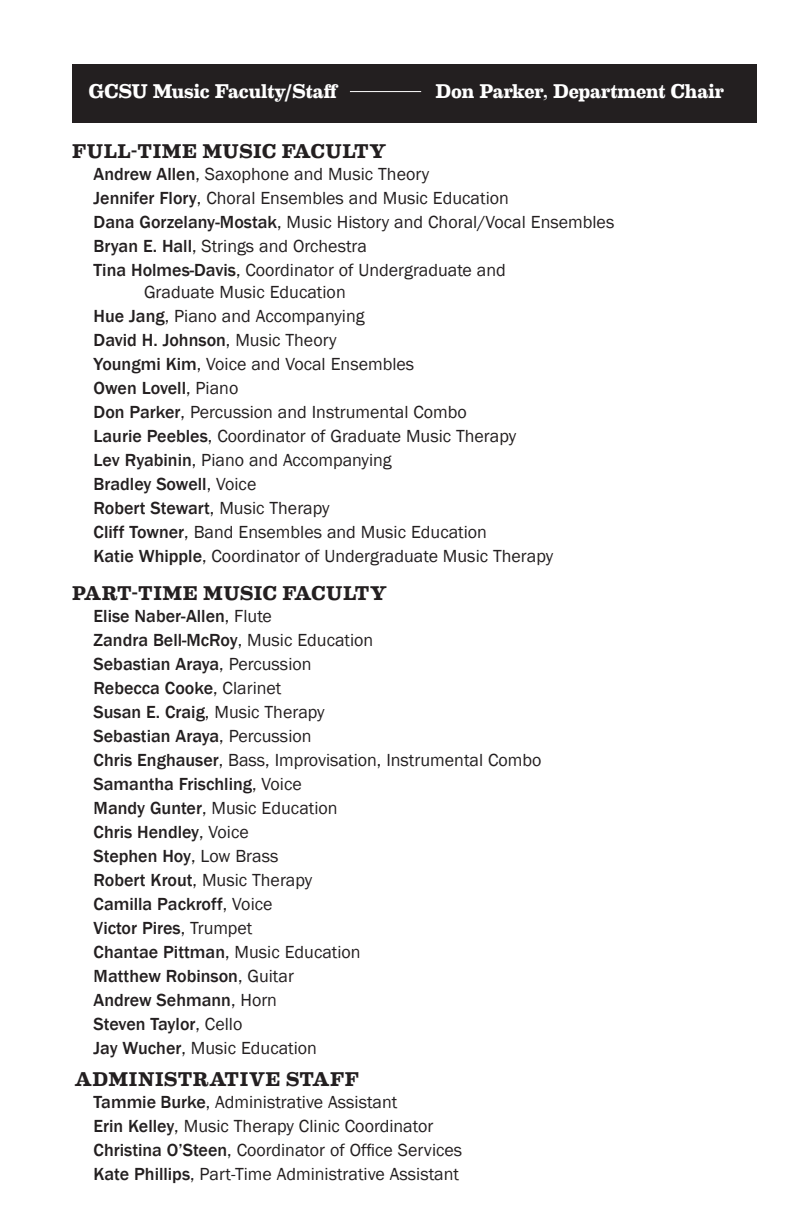
<style>
.page{position:relative;width:792px;height:1224px;background:#fff}
.page>*{position:absolute;margin:0;border:0;box-sizing:border-box;transform-origin:0 0}
.t1{font:700 20px "Eames Century Modern";letter-spacing:.02em;color:#231f20}
.t2{font:700 20px "Eames Century Modern";letter-spacing:-.005em;color:#fff}
.t3{font:18px "Franklin Gothic";color:#231f20}
.t4{font:500 18px "Franklin Gothic";color:#231f20}
.s1{font-weight:500}
.s2{font-weight:400}
</style>
<div class="page">
<div style="left:72px;top:64px;width:685px;height:58px;background:#231f20"></div>
<hr style="left:350px;top:91px;width:71px;height:1px;background:#fff">
<p class="t2" style="left:88px;top:76px;width:252px">GCSU Music Faculty/Staff</p>
<p class="t2" style="left:435px;top:76px;width:290px">Don Parker, Department Chair</p>
<p class="t1" style="left:72px;top:136px;width:315px">FULL-TIME MUSIC FACULTY</p>
<p class="t3" style="left:94px;top:163px;width:337px"><span class="s1">Andrew Allen</span>, Saxophone and Music Theory</p>
<p class="t3" style="left:94px;top:187px;width:417px"><span class="s1">Jennifer Flory</span>, Choral Ensembles and Music Education</p>
<p class="t3" style="left:94px;top:211px;width:522px"><span class="s1">Dana Gorzelany-Mostak</span>, Music History and Choral/Vocal Ensembles</p>
<p class="t3" style="left:94px;top:235px;width:275px"><span class="s1">Bryan E. Hall</span>, Strings and Orchestra</p>
<p class="t3" style="left:94px;top:259px;width:414px"><span class="s1">Tina Holmes-Davis</span>, Coordinator of Undergraduate and</p>
<p class="t3" style="left:144px;top:281px;width:203px">Graduate Music Education</p>
<p class="t3" style="left:94px;top:305px;width:273px"><span class="s1">Hue Jang</span>, Piano and Accompanying</p>
<p class="t4" style="left:94px;top:329px;width:245px">David H. Johnson<span class="s2">, Music Theory</span></p>
<p class="t3" style="left:94px;top:353px;width:322px"><span class="s1">Youngmi Kim</span>, Voice and Vocal Ensembles</p>
<p class="t4" style="left:94px;top:377px;width:146px">Owen Lovell<span class="s2">, Piano</span></p>
<p class="t3" style="left:94px;top:401px;width:375px"><span class="s1">Don Parker</span>, Percussion and Instrumental Combo</p>
<p class="t3" style="left:94px;top:425px;width:424px"><span class="s1">Laurie Peebles</span>, Coordinator of Graduate Music Therapy</p>
<p class="t3" style="left:94px;top:449px;width:300px"><span class="s1">Lev Ryabinin</span>, Piano and Accompanying</p>
<p class="t4" style="left:94px;top:473px;width:164px">Bradley Sowell<span class="s2">, Voice</span></p>
<p class="t4" style="left:94px;top:497px;width:238px">Robert Stewart<span class="s2">, Music Therapy</span></p>
<p class="t3" style="left:94px;top:521px;width:395px"><span class="s1">Cliff Towner</span>, Band Ensembles and Music Education</p>
<p class="t3" style="left:94px;top:545px;width:461px"><span class="s1">Katie Whipple</span>, Coordinator of Undergraduate Music Therapy</p>
<p class="t1" style="left:72px;top:578px;width:316px">PART-TIME MUSIC FACULTY</p>
<p class="t4" style="left:94px;top:605px;width:180px">Elise Naber-Allen<span class="s2">, Flute</span></p>
<p class="t4" style="left:94px;top:629px;width:281px">Zandra Bell-McRoy<span class="s2">, Music Education</span></p>
<p class="t4" style="left:94px;top:653px;width:219px">Sebastian Araya<span class="s2">, Percussion</span></p>
<p class="t4" style="left:94px;top:677px;width:189px">Rebecca Cooke<span class="s2">, Clarinet</span></p>
<p class="t3" style="left:94px;top:701px;width:233px"><span class="s1">Susan E. Craig</span>, Music Therapy</p>
<p class="t4" style="left:94px;top:725px;width:219px">Sebastian Araya<span class="s2">, Percussion</span></p>
<p class="t3" style="left:94px;top:749px;width:449px"><span class="s1">Chris Enghauser</span>, Bass, Improvisation, Instrumental Combo</p>
<p class="t4" style="left:94px;top:773px;width:210px">Samantha Frischling<span class="s2">, Voice</span></p>
<p class="t3" style="left:94px;top:797px;width:246px"><span class="s1">Mandy Gunter</span>, Music Education</p>
<p class="t4" style="left:94px;top:821px;width:157px">Chris Hendley<span class="s2">, Voice</span></p>
<p class="t4" style="left:94px;top:845px;width:186px">Stephen Hoy<span class="s2">, Low Brass</span></p>
<p class="t3" style="left:94px;top:869px;width:220px"><span class="s1">Robert Krout</span>, Music Therapy</p>
<p class="t4" style="left:94px;top:893px;width:180px">Camilla Packroff<span class="s2">, Voice</span></p>
<p class="t4" style="left:94px;top:917px;width:160px">Victor Pires<span class="s2">, Trumpet</span></p>
<p class="t3" style="left:94px;top:941px;width:269px"><span class="s1">Chantae Pittman</span>, Music Education</p>
<p class="t4" style="left:94px;top:965px;width:202px">Matthew Robinson<span class="s2">, Guitar</span></p>
<p class="t4" style="left:94px;top:989px;width:185px">Andrew Sehmann<span class="s2">, Horn</span></p>
<p class="t4" style="left:94px;top:1013px;width:150px">Steven Taylor<span class="s2">, Cello</span></p>
<p class="t3" style="left:94px;top:1037px;width:225px"><span class="s1">Jay Wucher</span>, Music Education</p>
<p class="t1" style="left:75px;top:1064px;width:286px">ADMINISTRATIVE STAFF</p>
<p class="t3" style="left:94px;top:1091px;width:305px"><span class="s1">Tammie Burke</span>, Administrative Assistant</p>
<p class="t3" style="left:94px;top:1115px;width:341px"><span class="s1">Erin Kelley</span>, Music Therapy Clinic Coordinator</p>
<p class="t3" style="left:94px;top:1139px;width:370px"><span class="s1">Christina O’Steen</span>, Coordinator of Office Services</p>
<p class="t3" style="left:94px;top:1163px;width:367px"><span class="s1">Kate Phillips</span>, Part-Time Administrative Assistant</p>
</div>
